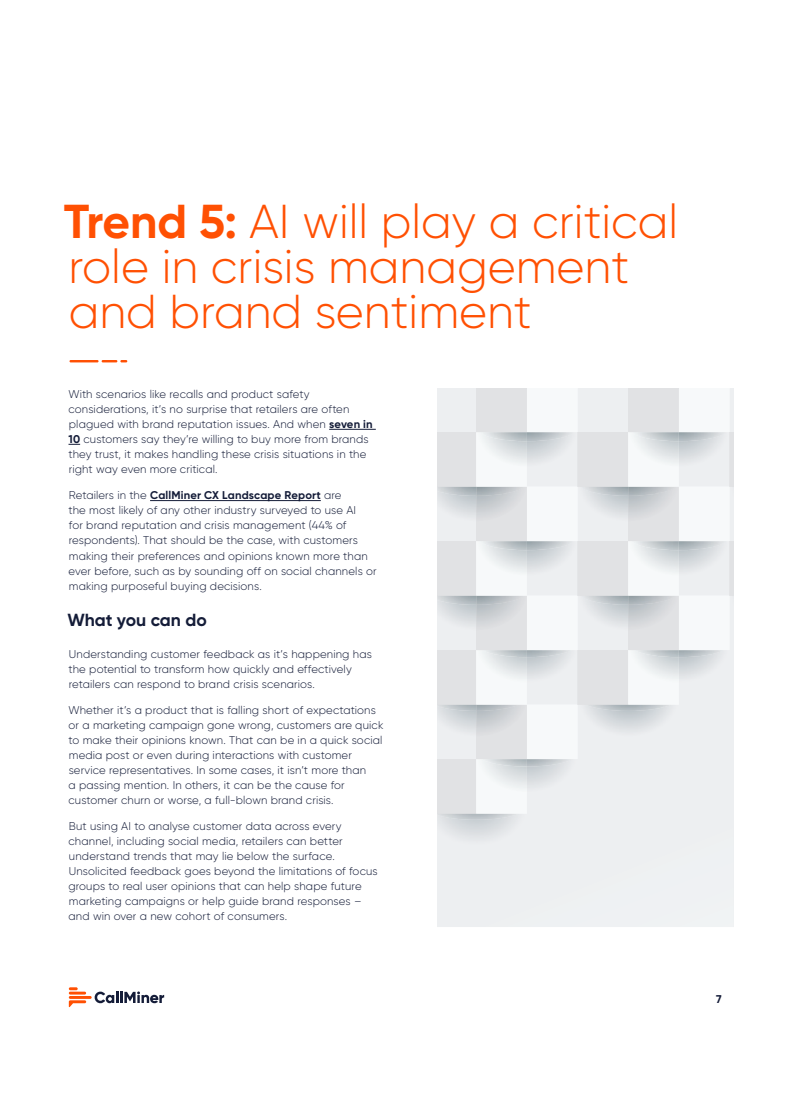
<style>
.page{position:relative;width:790px;height:1098px;background:#fff}
.page>*{position:absolute;margin:0;border:0;box-sizing:border-box;transform-origin:0 0}
.t1{font:300 47.5px/45px "Gilroy";color:#ff5003}
.t2{font:700 17.5px "Gilroy";color:#141c38}
.Body-9pt{font:300 11.25px/15px "Gilroy";letter-spacing:.01em;color:#141c38}
.t3{font:700 11.25px "Gilroy";color:#141c38}
.s1{font-weight:700}
</style>
<div class="page">
<hr style="left:69px;top:991px;width:17px;height:3px;background:#ff5003">
<svg style="left:69px;top:1000px;width:17px;height:7px"></svg>
<svg style="left:69px;top:987px;width:9px;height:3px"></svg>
<hr style="left:69px;top:995px;width:23px;height:3px;background:#ff5003">
<svg style="left:94px;top:991px;width:70px;height:12px"></svg>
<hr style="left:329px;top:429px;width:46px;height:1px;background:#141c38">
<svg style="left:68px;top:444px;width:12px;height:1px"></svg>
<hr style="left:150px;top:500px;width:170px;height:1px;background:#141c38">
<hr style="left:69px;top:360px;width:29px;height:2px;background:#ff4f03">
<svg style="left:102px;top:360px;width:25px;height:2px"></svg>
<div style="left:437px;top:813px;width:296px;height:114px;background:#edeff1"></div>
<img style="left:437px;top:813px;width:88px;height:32px">
<img style="left:437px;top:813px;width:82px;height:6px">
<svg style="left:437px;top:388px;width:296px;height:425px"></svg>
<h2 class="t1" style="left:64px;top:198px;width:615px"><span class="s1">Trend 5:</span> AI will play a critical role in crisis management and brand sentiment</h2>
<p class="Body-9pt" style="left:68px;top:386px;width:305px">With scenarios like recalls and product safety considerations, it’s no surprise that retailers are often plagued with brand reputation issues. And when <span class="s1">seven in 10</span> customers say they’re willing to buy more from brands they trust, it makes handling these crisis situations in the right way even more critical.</p>
<p class="Body-9pt" style="left:68px;top:488px;width:309px">Retailers in the <span class="s1">CallMiner CX Landscape Report</span> are<br>the most likely of any other industry surveyed to use AI<br>for brand reputation and crisis management (44% of respondents). That should be the case, with customers making their preferences and opinions known more than ever before, such as by sounding off on social channels or making purposeful buying decisions.</p>
<h5 class="t2" style="left:68px;top:608px;width:140px">What you can do</h5>
<p class="Body-9pt" style="left:68px;top:646px;width:305px">Understanding customer feedback as it’s happening has the potential to transform how quickly and effectively retailers can respond to brand crisis scenarios.</p>
<p class="Body-9pt" style="left:68px;top:702px;width:316px">Whether it’s a product that is falling short of expectations or a marketing campaign gone wrong, customers are quick to make their opinions known. That can be in a quick social media post or even during interactions with customer service representatives. In some cases, it isn’t more than<br>a passing mention. In others, it can be the cause for customer churn or worse, a full-blown brand crisis.</p>
<p class="Body-9pt" style="left:68px;top:818px;width:310px">But using AI to analyse customer data across every channel, including social media, retailers can better understand trends that may lie below the surface.<br>Unsolicited feedback goes beyond the limitations of focus groups to real user opinions that can help shape future marketing campaigns or help guide brand responses – and win over a new cohort of consumers.</p>
<p class="t3" style="left:715px;top:992px;width:7px">7</p>
</div>
